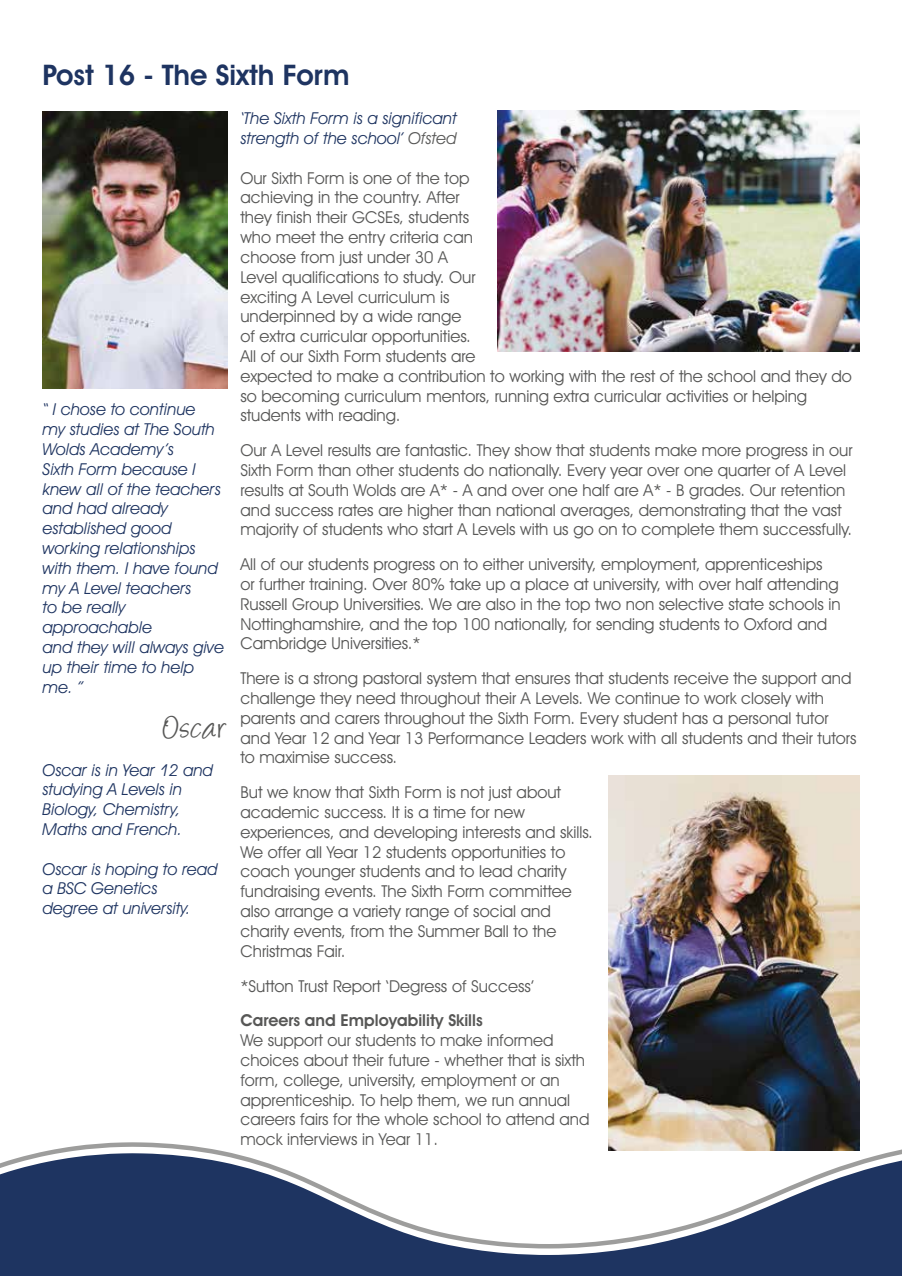
<style>
.page{position:relative;width:902px;height:1276px;background:#fff}
.page>*{position:absolute;margin:0;border:0;box-sizing:border-box;transform-origin:0 0}
.t1{font:36px "Angelina";letter-spacing:.03em;color:#575756}
.t2{font:600 28.5px "Avant Garde IT Cby BT";color:#1e3461}
.t3{font:16.5px/19.8px "Avant Garde IT Cby BT";color:#575756}
.t4{font:italic 16.5px/19.8px "Avant Garde IT Cby BT";color:#1e3461}
.t5{font:600 16.5px "Avant Garde IT Cby BT";color:#575756}
.s1{color:#575756}
</style>
<div class="page">
<img style="left:43px;top:112px;width:185px;height:277px">
<img style="left:498px;top:111px;width:361px;height:240px">
<img style="left:608px;top:775px;width:251px;height:358px">
<svg style="left:70px;top:1133px;width:790px;height:14px"></svg>
<svg style="left:0;top:1147px;width:901px;height:129px;fill:#1e3461"></svg>
<h2 class="t2" style="left:43px;top:57px;width:308px">Post 16 - The Sixth Form</h2>
<p class="t4" style="left:43px;top:399px;width:183px">“ I chose to continue<br>my studies at The South<br>Wolds Academy’s<br>Sixth Form because I knew all of the teachers and had already established good working relationships with them. I have found my A Level teachers<br>to be really approachable<br>and they will always give up their time to help me. ”</p>
<h1 class="t1" style="left:164px;top:712px;width:65px">Oscar</h1>
<p class="t4" style="left:43px;top:759px;width:172px">Oscar is in Year 12 and studying A Levels in<br>Biology, Chemistry,<br>Maths and French.</p>
<p class="t4" style="left:43px;top:858px;width:176px">Oscar is hoping to read a BSC Genetics<br>degree at university.</p>
<p class="t4" style="left:240px;top:108px;width:218px">‘The Sixth Form is a significant strength of the school’ <span class="s1">Ofsted</span></p>
<p class="t3" style="left:240px;top:168px;width:613px">Our Sixth Form is one of the top<br>achieving in the country. After<br>they finish their GCSEs, students<br>who meet the entry criteria can<br>choose from just under 30 A<br>Level qualifications to study. Our<br>exciting A Level curriculum is<br>underpinned by a wide range<br>of extra curricular opportunities.<br>All of our Sixth Form students are<br>expected to make a contribution to working with the rest of the school and they do so becoming curriculum mentors, running extra curricular activities or helping students with reading.</p>
<p class="t3" style="left:240px;top:440px;width:613px">Our A Level results are fantastic. They show that students make more progress in our Sixth Form than other students do nationally. Every year over one quarter of A Level results at South Wolds are A* - A and over one half are A* - B grades. Our retention and success rates are higher than national averages, demonstrating that the vast majority of students who start A Levels with us go on to complete them successfully.</p>
<p class="t3" style="left:240px;top:554px;width:601px">All of our students progress on to either university, employment, apprenticeships or further training. Over 80% take up a place at university, with over half attending Russell Group Universities. We are also in the top two non selective state schools in Nottinghamshire, and the top 100 nationally, for sending students to Oxford and Cambridge Universities.*</p>
<p class="t3" style="left:240px;top:668px;width:617px">There is a strong pastoral system that ensures that students receive the support and challenge they need throughout their A Levels. We continue to work closely with parents and carers throughout the Sixth Form. Every student has a personal tutor and Year 12 and Year 13 Performance Leaders work with all students and their tutors to maximise success.</p>
<p class="t3" style="left:240px;top:782px;width:354px">But we know that Sixth Form is not just about academic success. It is a time for new experiences, and developing interests and skills.<br>We offer all Year 12 students opportunities to coach younger students and to lead charity fundraising events. The Sixth Form committee also arrange a variety range of social and charity events, from the Summer Ball to the Christmas Fair.</p>
<p class="t3" style="left:240px;top:975px;width:295px">*Sutton Trust Report ‘Degress of Success’</p>
<p class="t5" style="left:240px;top:1010px;width:244px">Careers and Employability Skills</p>
<p class="t3" style="left:240px;top:1030px;width:350px">We support our students to make informed choices about their future - whether that is sixth form, college, university, employment or an apprenticeship. To help them, we run annual careers fairs for the whole school to attend and mock interviews in Year 11.</p>
</div>
